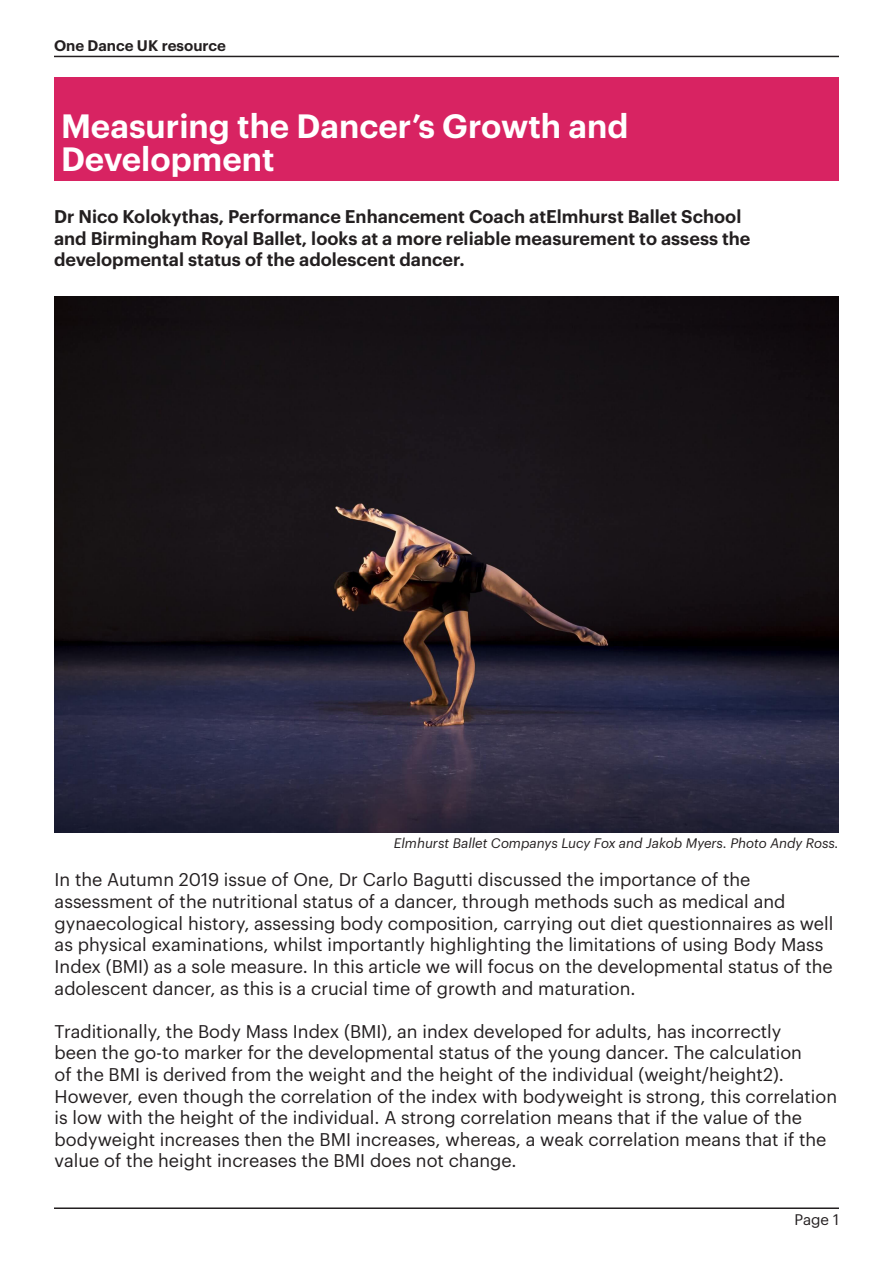
<style>
.page{position:relative;width:893px;height:1263px;background:#fff}
.page>*{position:absolute;margin:0;border:0;box-sizing:border-box;transform-origin:0 0}
.t1{font:600 33px/33px "Graphik";color:#fff}
.t2{font:18px/21.6px "Graphik";color:#231f20}
.t3{font:600 18px/21.6px "Graphik";color:#231f20}
.t4{font:600 15px "Graphik";color:#231f20}
.t5{font:15px "Graphik";color:#231f20}
.t6{font:italic 13.5px "Graphik";color:#231f20}
</style>
<div class="page">
<div style="left:54px;top:78px;width:785px;height:103px;background:#d82362"></div>
<hr style="left:54px;top:56px;width:785px;height:1px;background:#231f20">
<hr style="left:54px;top:1207px;width:785px;height:2px;background:#231f20">
<img style="left:54px;top:297px;width:785px;height:535px">
<p class="t4" style="left:54px;top:34px;width:173px">One Dance UK resource</p>
<p class="t1" style="left:61px;top:106px;width:569px">Measuring the Dancer’s Growth and<br>Development</p>
<p class="t3" style="left:54px;top:204px;width:698px">Dr Nico Kolokythas, Performance Enhancement Coach atElmhurst Ballet School and Birmingham Royal Ballet, looks at a more reliable measurement to assess the developmental status of the adolescent dancer.</p>
<p class="t6" style="left:394px;top:833px;width:446px">Elmhurst Ballet Companys Lucy Fox and Jakob Myers. Photo Andy Ross.</p>
<p class="t2" style="left:55px;top:868px;width:780px">In the Autumn 2019 issue of One, Dr Carlo Bagutti discussed the importance of the assessment of the nutritional status of a dancer, through methods such as medical and gynaecological history, assessing body composition, carrying out diet questionnaires as well as physical examinations, whilst importantly highlighting the limitations of using Body Mass Index (BMI) as a sole measure. In this article we will focus on the developmental status of the adolescent dancer, as this is a crucial time of growth and maturation.</p>
<p class="t2" style="left:55px;top:1019px;width:784px">Traditionally, the Body Mass Index (BMI), an index developed for adults, has incorrectly<br>been the go-to marker for the developmental status of the young dancer. The calculation<br>of the BMI is derived from the weight and the height of the individual (weight/height2).<br>However, even though the correlation of the index with bodyweight is strong, this correlation is low with the height of the individual. A strong correlation means that if the value of the bodyweight increases then the BMI increases, whereas, a weak correlation means that if the value of the height increases the BMI does not change.</p>
<p class="t5" style="left:794px;top:1208px;width:46px">Page 1</p>
</div>
